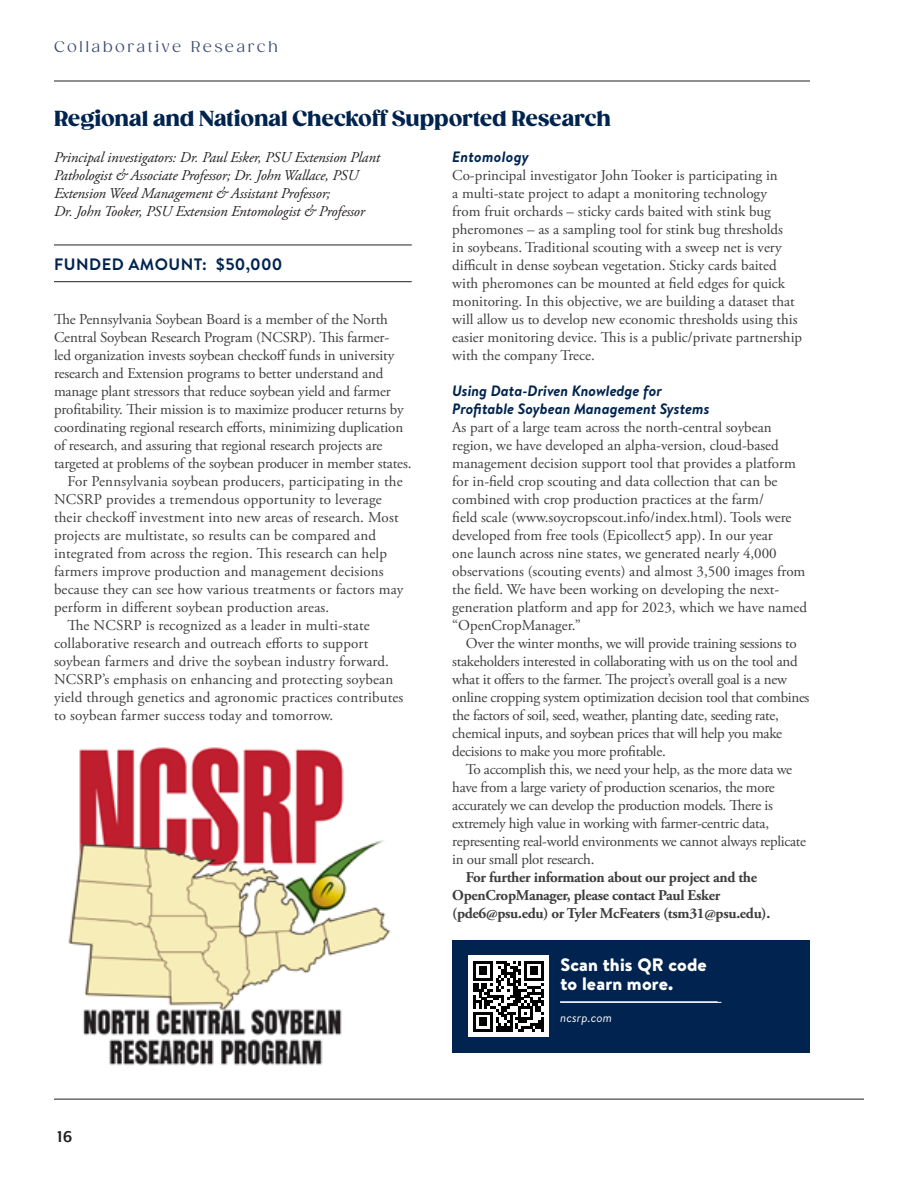
<style>
.page{position:relative;width:918px;height:1188px;background:#fff}
.page>*{position:absolute;margin:0;border:0;box-sizing:border-box;transform-origin:0 0}
.t1{font:900 21px "Gazpacho";color:#00244f}
.t2{font:900 18px/19.5px "Brandon Text";letter-spacing:.01em;color:#fff}
.t3{font:700 18px "Mr Eaves Mod OT";color:#231f20}
.t4{font:700 16.5px "Brandon Text";letter-spacing:.03em;color:#00244f}
.t5{font:15px/18px "Adobe Garamond Pro";color:#3e3e3f}
.t6{font:15px/18px "Adobe Garamond Pro";letter-spacing:-.02em;color:#3e3e3f}
.t7{font:italic 15px/18px "Adobe Garamond Pro";letter-spacing:-.01em;color:#231f20}
.t8{font:700 15px/18px "Adobe Garamond Pro";letter-spacing:-.02em;color:#3e3e3f}
.t9{font:15px "Gazpacho";letter-spacing:.15em;color:#3b4e73}
.t10{font:italic 12px "Brandon Text";letter-spacing:.01em;color:#fff}
.s1{font-family:"Brandon Text";font-weight:700;font-style:italic;color:#00244f}
</style>
<div class="page">
<hr style="left:54px;top:1099px;width:810px;height:1px;background:#231f20">
<hr style="left:54px;top:281px;width:358px;height:1px;background:#231f20">
<hr style="left:54px;top:245px;width:358px;height:1px;background:#231f20">
<div style="left:452px;top:940px;width:358px;height:113px;background:#00244f"></div>
<div style="left:468px;top:956px;width:81px;height:81px;background:#fff"></div>
<svg style="left:473px;top:961px;width:71px;height:71px"></svg>
<hr style="left:560px;top:1002px;width:161px;height:1px;background:#fff">
<hr style="left:560px;top:1001px;width:158px;height:1px;background:#fff">
<hr style="left:54px;top:81px;width:756px;height:1px;background:#231f20">
<img style="left:68px;top:747px;width:323px;height:319px">
<p class="t9" style="left:54px;top:37px;width:226px">Collaborative Research</p>
<p class="t1" style="left:54px;top:106px;width:559px">Regional and National Checkoff Supported Research</p>
<p class="t7" style="left:54px;top:149px;width:327px">Principal investigators: Dr. Paul Esker, PSU Extension Plant Pathologist &amp; Associate Professor; Dr. John Wallace, PSU Extension Weed Management &amp; Assistant Professor;<br>Dr. John Tooker, PSU Extension Entomologist &amp; Professor</p>
<p class="t4" style="left:54px;top:253px;width:230px">FUNDED AMOUNT: $50,000</p>
<p class="t5" style="left:452px;top:149px;width:351px"><span class="s1">Entomology<br></span>Co-principal investigator John Tooker is participating in<br>a multi-state project to adapt a monitoring technology<br>from fruit orchards – sticky cards baited with stink bug pheromones – as a sampling tool for stink bug thresholds<br>in soybeans. Traditional scouting with a sweep net is very difficult in dense soybean vegetation. Sticky cards baited with pheromones can be mounted at field edges for quick monitoring. In this objective, we are building a dataset that will allow us to develop new economic thresholds using this easier monitoring device. This is a public/private partnership with the company Trece.</p>
<p class="t5" style="left:452px;top:383px;width:356px"><span class="s1">Using Data-Driven Knowledge for<br>Profitable Soybean Management Systems<br></span>As part of a large team across the north-central soybean region, we have developed an alpha-version, cloud-based management decision support tool that provides a platform for in-field crop scouting and data collection that can be combined with crop production practices at the farm/<br>field scale (www.soycropscout.info/index.html). Tools were developed from free tools (Epicollect5 app). In our year<br>one launch across nine states, we generated nearly 4,000 observations (scouting events) and almost 3,500 images from the field. We have been working on developing the next&shy;generation platform and app for 2023, which we have named “OpenCropManager.”</p>
<p class="t6" style="left:452px;top:635px;width:359px;text-indent:14px">Over the winter months, we will provide training sessions to stakeholders interested in collaborating with us on the tool and what it offers to the farmer. The project’s overall goal is a new online cropping system optimization decision tool that combines the factors of soil, seed, weather, planting date, seeding rate, chemical inputs, and soybean prices that will help you make decisions to make you more profitable.</p>
<p class="t6" style="left:452px;top:761px;width:355px;text-indent:14px">To accomplish this, we need your help, as the more data we have from a large variety of production scenarios, the more accurately we can develop the production models. There is extremely high value in working with farmer-centric data, representing real-world environments we cannot always replicate in our small plot research.</p>
<p class="t8" style="left:452px;top:869px;width:320px;text-indent:14px">For further information about our project and the<br>OpenCropManager, please contact Paul Esker (pde6@psu.edu) or Tyler McFeaters (tsm31@psu.edu).</p>
<p class="t2" style="left:560px;top:954px;width:148px">Scan this QR code to learn more.</p>
<p class="t10" style="left:560px;top:1010px;width:53px">ncsrp.com</p>
<p class="t5" style="left:54px;top:311px;width:359px">The Pennsylvania Soybean Board is a member of the North Central Soybean Research Program (NCSRP). This farmer-<br>led organization invests soybean checkoff funds in university research and Extension programs to better understand and manage plant stressors that reduce soybean yield and farmer profitability. Their mission is to maximize producer returns by coordinating regional research efforts, minimizing duplication of research, and assuring that regional research projects are targeted at problems of the soybean producer in member states.</p>
<p class="t5" style="left:54px;top:473px;width:351px;text-indent:14px">For Pennsylvania soybean producers, participating in the NCSRP provides a tremendous opportunity to leverage their checkoff investment into new areas of research. Most projects are multistate, so results can be compared and integrated from across the region. This research can help farmers improve production and management decisions because they can see how various treatments or factors may perform in different soybean production areas.</p>
<p class="t5" style="left:54px;top:617px;width:351px;text-indent:14px">The NCSRP is recognized as a leader in multi-state collaborative research and outreach efforts to support soybean farmers and drive the soybean industry forward.<br>NCSRP’s emphasis on enhancing and protecting soybean yield through genetics and agronomic practices contributes to soybean farmer success today and tomorrow.</p>
<p class="t3" style="left:57px;top:1126px;width:17px">16</p>
</div>
